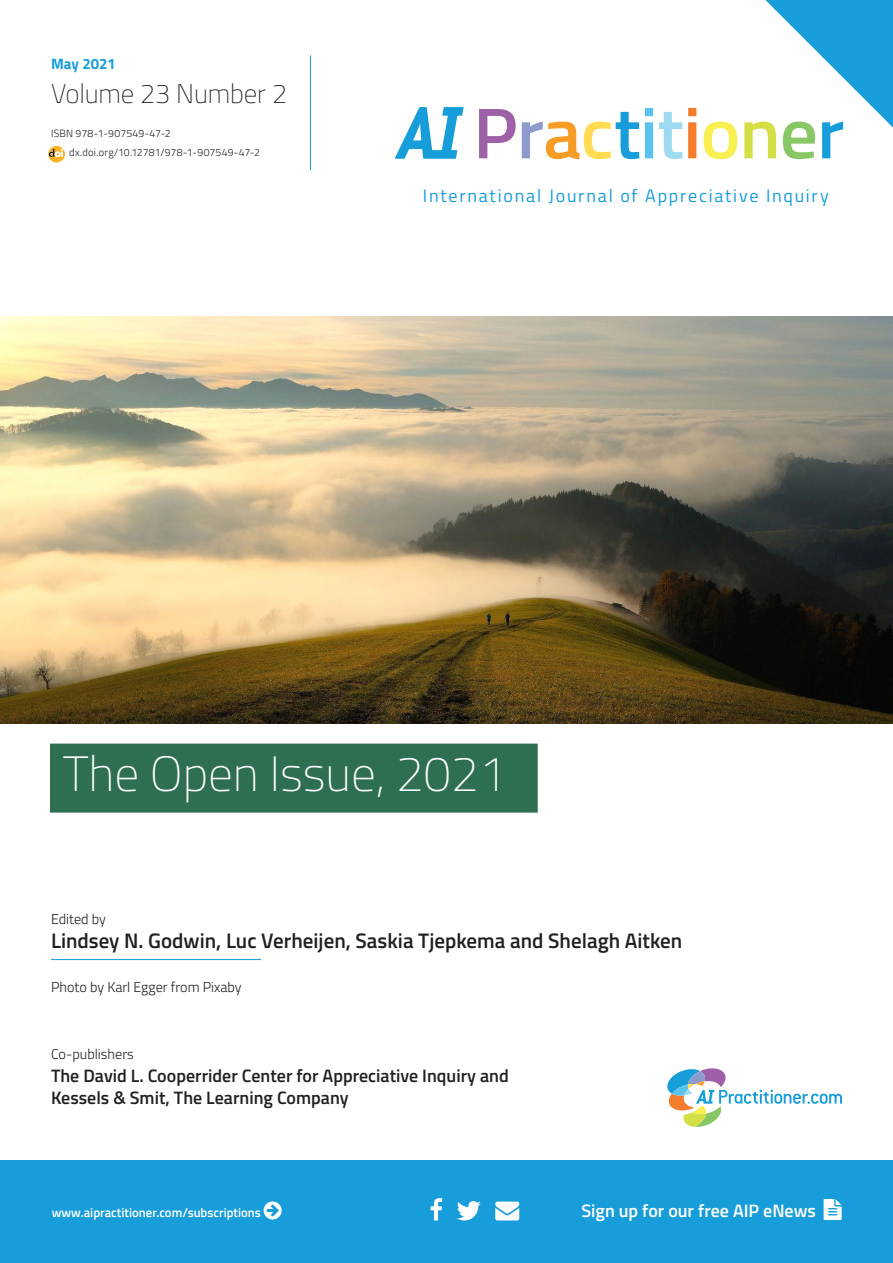
<style>
.page{position:relative;width:893px;height:1263px;background:#fff}
.page>*{position:absolute;margin:0;border:0;box-sizing:border-box;transform-origin:0 0}
.t1{font:600 72px "Titillium Web";letter-spacing:-.015em;color:#179dd9;scale:1.05 1}
.t2{font:100 49.5px "Titillium Web";letter-spacing:-.005em;color:#fff}
.t3{font:100 27px "Titillium Web";letter-spacing:-.01em;color:#231f20}
.t4{font:600 21px "Titillium Web";color:#231f20}
.t5{font:600 18px/22.5px "Titillium Web";color:#231f20}
.t6{font:18px "Titillium Web";letter-spacing:.095em;color:#179dd9}
.t7{font:600 18px "Titillium Web";color:#fff}
.t8{font:700 15px "Titillium Web";letter-spacing:-.005em;color:#179dd9}
.t9{font:300 14.25px "Titillium Web";color:#231f20}
.t10{font:600 12.75px "Titillium Web";color:#fff}
.t11{font:300 10.5px/19.5px "Titillium Web";letter-spacing:.015em;color:#231f20}
.s1{color:#9e61a8}
.s2{color:#8d9acd}
.s3{color:#f89c28}
.s4{color:#ffdc51}
.s5{color:#5bc3ef}
.s6{color:#9edbf0}
.s7{color:#f47d2c}
.s8{color:#f8f050}
.s9{color:#d4df45}
.s10{color:#87c765}
.s11{font-family:"Minion Pro";font-weight:400;font-size:21px;color:#179dd9}
</style>
<div class="page">
<div style="left:0;top:1161px;width:893px;height:102px;background:#179dd9"></div>
<svg style="left:667px;top:1068px;width:175px;height:59px"></svg>
<hr style="left:51px;top:959px;width:210px;height:1px;background:#179dd9">
<div style="left:50px;top:743px;width:488px;height:69px;background:#2f6f51"></div>
<svg style="left:765px;top:0;width:128px;height:128px"></svg>
<svg style="left:48px;top:146px;width:17px;height:17px"></svg>
<hr style="left:310px;top:55px;width:1px;height:115px;background:#179dd9">
<svg style="left:395px;top:107px;width:68px;height:52px"></svg>
<svg style="left:431px;top:1198px;width:11px;height:22px"></svg>
<svg style="left:495px;top:1201px;width:24px;height:19px"></svg>
<svg style="left:457px;top:1201px;width:24px;height:19px"></svg>
<img style="left:0;top:317px;width:893px;height:406px">
<p class="t8" style="left:51px;top:53px;width:66px">May 2021</p>
<h3 class="t3" style="left:51px;top:74px;width:238px">Volume 23 Number 2</h3>
<p class="t11" style="left:69px;top:123px;width:192px;text-indent:-18px">ISBN 978-1-907549-47-2 dx.doi.org/10.12781/978-1-907549-47-2</p>
<h1 class="t1" style="left:473px;top:79px;width:355px"><span class="s1">P</span><span class="s2">r</span><span class="s3">a</span><span class="s4">c</span>t<span class="s5">i</span><span class="s6">t</span><span class="s7">i</span><span class="s8">o</span><span class="s9">n</span><span class="s10">e</span>r</h1>
<p class="t6" style="left:423px;top:183px;width:407px">International Journal of Appreciative Inquiry</p>
<h2 class="t2" style="left:63px;top:739px;width:445px">The Open Issue, 2021</h2>
<p class="t9" style="left:51px;top:909px;width:56px">Edited by</p>
<p class="t4" style="left:51px;top:925px;width:633px">Lindsey N. Godwin, Luc Verheijen, Saskia Tjepkema and Shelagh Aitken</p>
<p class="t9" style="left:51px;top:976px;width:192px">Photo by Karl Egger from Pixaby</p>
<p class="t9" style="left:51px;top:1044px;width:84px">Co-publishers</p>
<p class="t5" style="left:51px;top:1063px;width:459px">The David L. Cooperrider Center for Appreciative Inquiry and<br>Kessels &amp; Smit, The Learning Company</p>
<p class="t10" style="left:38px;top:1203px;width:225px"><span class="s11">•</span> www.aipractitioner.com/subscriptions</p>
<p class="t7" style="left:581px;top:1197px;width:236px">Sign up for our free AIP eNews</p>
</div>
